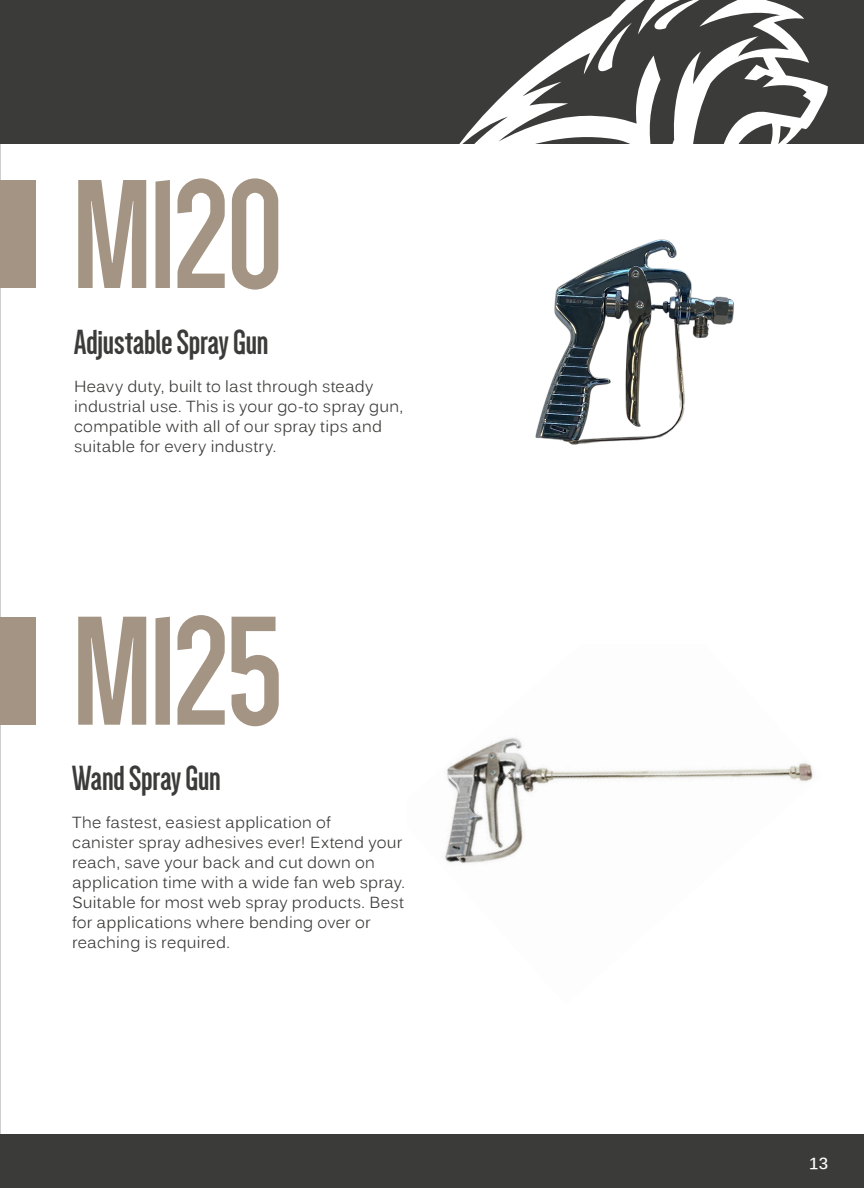
<style>
.page{position:relative;width:864px;height:1188px;background:#fff}
.page>*{position:absolute;margin:0;border:0;box-sizing:border-box;transform-origin:0 0}
.t1{font:700 160px "Dense";letter-spacing:-.02em;color:#a49483}
.t2{font:700 36px "Dense";letter-spacing:-.005em;color:#3b3b3a}
.t3{font:16px/20px "Kalinga";letter-spacing:.015em;color:#3b3b3a}
.t4{font:700 16px "Kalinga";color:#fff}
</style>
<div class="page">
<div style="left:0;top:0;width:864px;height:144px;background:#3b3b3a"></div>
<div style="left:0;top:1134px;width:864px;height:54px;background:#3b3b3a"></div>
<svg style="left:459px;top:0;width:369px;height:144px"></svg>
<svg style="left:594px;top:23px;width:38px;height:52px"></svg>
<svg style="left:649px;top:0;width:57px;height:32px"></svg>
<div style="left:0;top:180px;width:36px;height:108px;background:#a49483"></div>
<div style="left:0;top:617px;width:36px;height:108px;background:#a49483"></div>
<img style="left:535px;top:239px;width:199px;height:206px">
<img style="left:445px;top:737px;width:368px;height:127px">
<p class="t1" style="left:72px;top:157px;width:213px">M120</p>
<p class="t2" style="left:74px;top:324px;width:196px">Adjustable Spray Gun</p>
<p class="t3" style="left:74px;top:377px;width:331px">Heavy duty, built to last through steady industrial use. This is your go-to spray gun, compatible with all of our spray tips and suitable for every industry.</p>
<p class="t1" style="left:72px;top:593px;width:212px">M125</p>
<p class="t2" style="left:72px;top:760px;width:150px">Wand Spray Gun</p>
<p class="t3" style="left:72px;top:814px;width:260px">The fastest, easiest application of</p>
<p class="t3" style="left:72px;top:834px;width:335px">canister spray adhesives ever! Extend your reach, save your back and cut down on application time with a wide fan web spray.<br>Suitable for most web spray products. Best for applications where bending over or reaching is required.</p>
<p class="t4" style="left:809px;top:1153px;width:20px">13</p>
</div>
